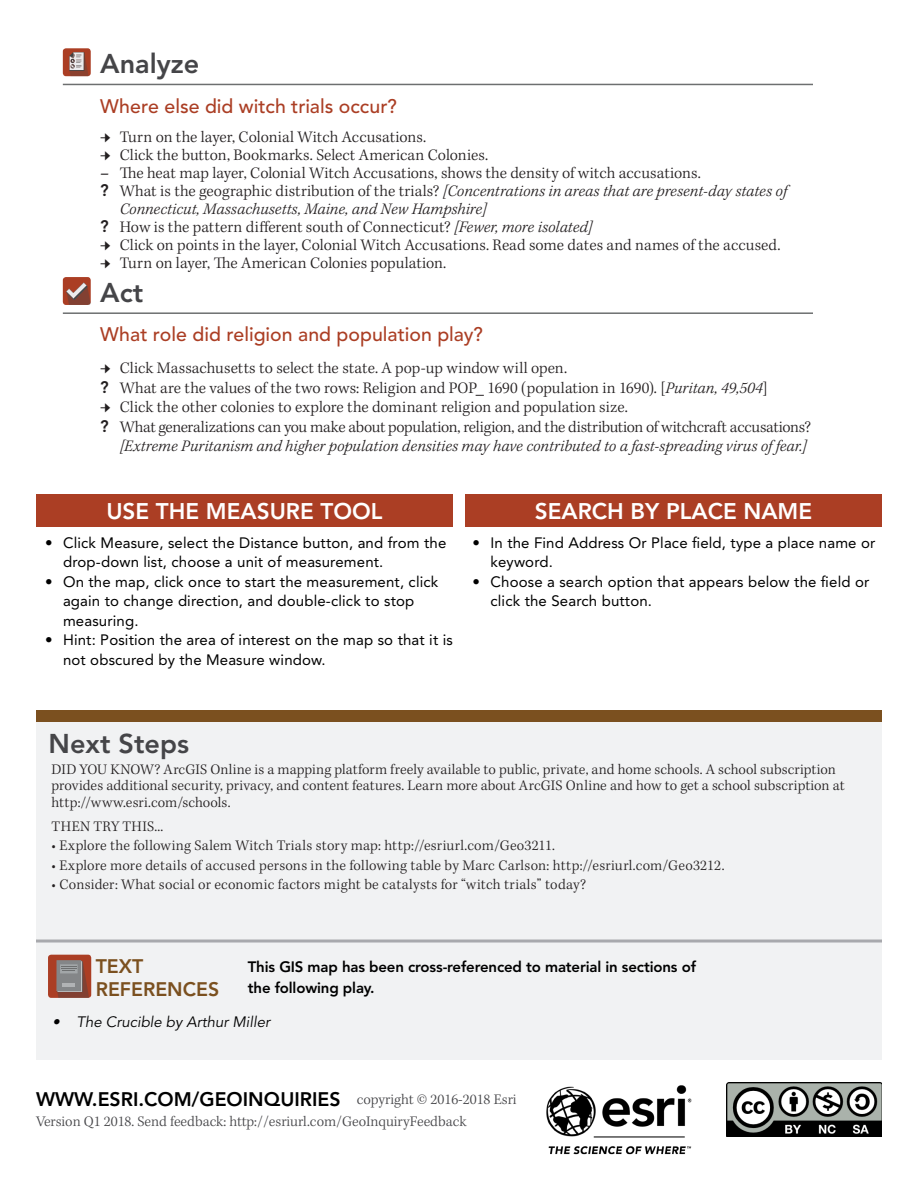
<style>
.page{position:relative;width:918px;height:1188px;background:#fff}
.page>*{position:absolute;margin:0;border:0;box-sizing:border-box;transform-origin:0 0}
.Content_Head{font:800 27px "Avenir LT Std";color:#454548}
.Next_Steps{font:800 27px "Avenir LT Std";color:#454548}
.t1{font:800 22.5px "Avenir LT Std";color:#fff}
.Content_Subhead{font:500 19.5px "Avenir LT Std";color:#ab3e24}
.t2{font:800 19.5px "Avenir LT Std";color:#000}
.t3{font:800 19.5px/23.4px "Avenir LT Std";color:#7b501f}
.t4{font:300 16.5px/19.5px "Kepler Std";color:#231f20;text-align:right}
.t5{font:italic 300 16.5px/18px "Kepler Std";letter-spacing:.005em;color:#231f20}
.Kepler_bullet_pp{font:300 15px/16.5px "Kepler Std";letter-spacing:.01em;color:#231f20}
.t6{font:15px/19.5px "Avenir LT Std";letter-spacing:.01em;color:#000}
.Content_Head-2{font:300 15px "Kepler Std";color:#454548}
.Content_Head-3{font:800 15px/21px "Avenir LT Std";letter-spacing:-.01em;color:#000}
.t7{font:italic 15px "Avenir LT Std";color:#000}
.s1{font-weight:600}
.s2{font-family:"Avenir LT Std";font-weight:800;font-style:normal}
.s3{font-style:normal}
.s4{font-family:"Avenir LT Std";font-weight:800}
.s5{font-style:italic}
</style>
<div class="page">
<hr style="left:63px;top:84px;width:750px;height:1px;background:#6d6f70">
<hr style="left:63px;top:312px;width:750px;height:2px;background:#6d6f70">
<div style="left:36px;top:710px;width:846px;height:350px;background:#f1f2f3"></div>
<div style="left:36px;top:710px;width:846px;height:12px;background:#7b501f"></div>
<img style="left:546px;top:1085px;width:146px;height:70px">
<img style="left:726px;top:1082px;width:156px;height:55px">
<div style="left:465px;top:494px;width:417px;height:32px;background:#ab3e24"></div>
<div style="left:36px;top:494px;width:417px;height:32px;background:#ab3e24"></div>
<div style="left:48px;top:955px;width:43px;height:43px;background:#ab3e24;border-radius:3px"></div>
<hr style="left:81px;top:960px;width:1px;height:31px;background:#383b3d">
<div style="left:56px;top:960px;width:25px;height:31px;background:#8a7a77"></div>
<svg style="left:56px;top:961px;width:33px;height:37px"></svg>
<hr style="left:36px;top:940px;width:846px;height:3px;background:#a8a9ad">
<div style="left:63px;top:48px;width:28px;height:28px;background:#ab3e24;border-radius:3px"></div>
<div style="left:63px;top:277px;width:28px;height:28px;background:#ab3e24;border-radius:3px"></div>
<svg style="left:69px;top:52px;width:20px;height:24px"></svg>
<svg style="left:66px;top:282px;width:25px;height:23px"></svg>
<p class="Content_Head" style="left:100px;top:48px;width:101px">Analyze</p>
<p class="Content_Subhead" style="left:100px;top:95px;width:298px">Where else did witch trials occur?</p>
<p class="t4" style="left:120px;top:128px;width:308px">Turn on the layer, Colonial Witch Accusations.</p>
<p class="t4" style="left:120px;top:146px;width:370px">Click the button, Bookmarks. Select American Colonies.</p>
<p class="t4" style="left:100px;top:164px;width:602px"><span class="s1">–</span> The heat map layer, Colonial Witch Accusations, shows the density of witch accusations.</p>
<p class="t5" style="left:120px;top:183px;width:669px;text-indent:-19px"><span class="s2">?</span> <span class="s3">What is the geographic distribution of the trials?</span> [Concentrations in areas that are present-day states of<br>Connecticut, Massachusetts, Maine, and New Hampshire]</p>
<p class="t4" style="left:100px;top:218px;width:494px"><span class="s4">?</span> How is the pattern different south of Connecticut? <span class="s5">[Fewer, more isolated]</span></p>
<p class="t4" style="left:120px;top:236px;width:662px">Click on points in the layer, Colonial Witch Accusations. Read some dates and names of the accused.</p>
<p class="t4" style="left:120px;top:254px;width:328px">Turn on layer, The American Colonies population.</p>
<p class="Content_Head" style="left:100px;top:277px;width:45px">Act</p>
<p class="Content_Subhead" style="left:100px;top:323px;width:384px">What role did religion and population play?</p>
<p class="t4" style="left:120px;top:359px;width:449px">Click Massachusetts to select the state. A pop-up window will open.</p>
<p class="t4" style="left:100px;top:379px;width:669px"><span class="s4">?</span> What are the values of the two rows: Religion and POP_ 1690 (population in 1690). [<span class="s5">Puritan, 49,504</span>]</p>
<p class="t4" style="left:120px;top:398px;width:510px">Click the other colonies to explore the dominant religion and population size.</p>
<p class="t4" style="left:100px;top:418px;width:712px"><span class="s4">?</span> What generalizations can you make about population, religion, and the distribution of witchcraft accusations? <span class="s5">[Extreme Puritanism and higher population densities may have contributed to a fast-spreading virus of fear.]</span></p>
<p class="t1" style="left:106px;top:498px;width:278px">USE THE MEASURE TOOL</p>
<p class="t1" style="left:535px;top:498px;width:279px">SEARCH BY PLACE NAME</p>
<p class="t6" style="left:63px;top:533px;width:385px;text-indent:-18px">• Click Measure, select the Distance button, and from the drop-down list, choose a unit of measurement.</p>
<p class="t6" style="left:63px;top:572px;width:377px;text-indent:-18px">• On the map, click once to start the measurement, click again to change direction, and double-click to stop measuring.</p>
<p class="t6" style="left:63px;top:630px;width:391px;text-indent:-18px">• Hint: Position the area of interest on the map so that it is not obscured by the Measure window.</p>
<p class="t6" style="left:490px;top:533px;width:386px;text-indent:-18px">• In the Find Address Or Place field, type a place name or keyword.</p>
<p class="t6" style="left:490px;top:572px;width:380px;text-indent:-18px">• Choose a search option that appears below the field or click the Search button.</p>
<p class="Next_Steps" style="left:49px;top:728px;width:142px">Next Steps</p>
<p class="Kepler_bullet_pp" style="left:52px;top:761px;width:795px">DID YOU KNOW? ArcGIS Online is a mapping platform freely available to public, private, and home schools. A school subscription provides additional security, privacy, and content features. Learn more about ArcGIS Online and how to get a school subscription at http://www.esri.com/schools.</p>
<p class="Kepler_bullet_pp" style="left:52px;top:818px;width:113px">THEN TRY THIS...</p>
<p class="Kepler_bullet_pp" style="left:52px;top:838px;width:505px">• Explore the following Salem Witch Trials story map: http://esriurl.com/Geo3211.</p>
<p class="Kepler_bullet_pp" style="left:52px;top:857px;width:674px">• Explore more details of accused persons in the following table by Marc Carlson: http://esriurl.com/Geo3212.</p>
<p class="Kepler_bullet_pp" style="left:52px;top:877px;width:536px">• Consider: What social or economic factors might be catalysts for “witch trials” today?</p>
<p class="t3" style="left:96px;top:954px;width:125px">TEXT<br>REFERENCES</p>
<p class="t7" style="left:52px;top:1014px;width:219px">• The Crucible by Arthur Miller</p>
<p class="Content_Head-3" style="left:248px;top:957px;width:450px">This GIS map has been cross-referenced to material in sections of the following play.</p>
<p class="t2" style="left:36px;top:1088px;width:306px">WWW.ESRI.COM/GEOINQUIRIES</p>
<p class="Content_Head-2" style="left:36px;top:1113px;width:432px">Version Q1 2018. Send feedback: http://esriurl.com/GeoInquiryFeedback</p>
<p class="Content_Head-2" style="left:357px;top:1091px;width:161px">copyright © 2016-2018 Esri</p>
</div>
